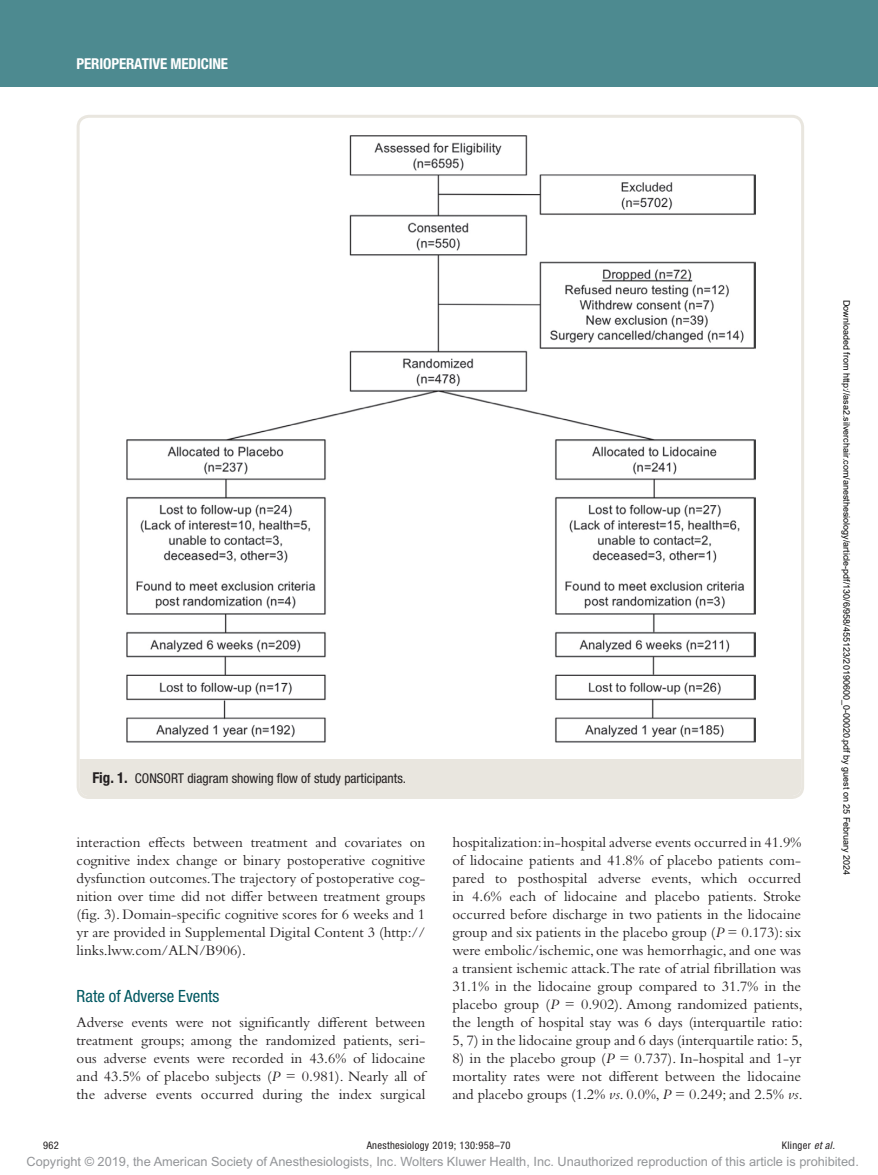
<style>
.page{position:relative;width:878px;height:1175px;background:#fff}
.page>*{position:absolute;margin:0;border:0;box-sizing:border-box;transform-origin:0 0}
.t1{font:condensed 16.8px "Helvetica Neue LT Std";color:#005861}
.t2{font:15px/18px "Bembo Std";color:#231f20;text-align:justify}
.t3{font:700 condensed 15px "Helvetica Neue LT Std";letter-spacing:-.01em;color:#fff}
.t4{font:condensed 13.5px "Helvetica Neue LT Std";color:#231f20}
.t5{font:12.75px "Arial MT Std";color:#939598}
.t6{font:condensed 10.5px "Helvetica Neue LT Std";letter-spacing:.03em;color:#231f20}
.t7{font:9px "Arial";color:#000}
.s1{font-weight:700;font-size:15px}
.s2{font-style:italic}
</style>
<div class="page">
<div style="left:0;top:0;width:878px;height:86px;background:#4d8a90"></div>
<img style="left:126px;top:135px;width:629px;height:607px">
<div style="left:80px;top:759px;width:721px;height:37px;background:#e9e6df"></div>
<div style="left:77px;top:115px;width:727px;height:684px;border:3px solid #e9e6df;border-radius:11px"></div>
<p class="t3" style="left:77px;top:54px;width:153px">PERIOPERATIVE MEDICINE</p>
<p class="t4" style="left:92px;top:770px;width:315px"><span class="s1">FIG. 1.</span> CONSORT diagram showing flow of study participants.</p>
<p class="t2" style="left:77px;top:832px;width:350px">interaction effects between treatment and covariates on cognitive index change or binary postoperative cognitive dysfunction outcomes.The trajectory of postoperative cog&shy;nition over time did not differ between treatment groups (fig. 3). Domain-specific cognitive scores for 6 weeks and 1 yr are provided in Supplemental Digital Content 3 (http:// links.lww.com/ALN/B906).</p>
<p class="t1" style="left:77px;top:986px;width:144px">Rate of Adverse Events</p>
<p class="t2" style="left:77px;top:1012px;width:350px">Adverse events were not significantly different between treatment groups; among the randomized patients, seri&shy;ous adverse events were recorded in 43.6% of lidocaine and 43.5% of placebo subjects (<span class="s2">P</span> = 0.981). Nearly all of the adverse events occurred during the index surgical</p>
<p class="t2" style="left:452px;top:832px;width:352px">hospitalization: in-hospital adverse events occurred in 41.9% of lidocaine patients and 41.8% of placebo patients com&shy;pared to posthospital adverse events, which occurred in 4.6% each of lidocaine and placebo patients. Stroke occurred before discharge in two patients in the lidocaine group and six patients in the placebo group (<span class="s2">P</span> = 0.173): six were embolic/ischemic, one was hemorrhagic, and one was a transient ischemic attack.The rate of atrial fibrillation was 31.1% in the lidocaine group compared to 31.7% in the placebo group (<span class="s2">P</span> = 0.902). Among randomized patients, the length of hospital stay was 6 days (interquartile ratio:<br>5, 7) in the lidocaine group and 6 days (interquartile ratio: 5,</p>
<p class="t2" style="left:452px;top:1048px;width:352px">8) in the placebo group (<span class="s2">P</span> = 0.737). In-hospital and 1-yr mortality rates were not different between the lidocaine and placebo groups (1.2% <span class="s2">vs</span>. 0.0%, <span class="s2">P</span> = 0.249; and 2.5% <span class="s2">vs</span>.</p>
<p class="t7" style="left:850px;top:300px;width:577px;rotate:90deg">Downloaded from http://asa2.silverchair.com/anesthesiology/article-pdf/130/6/958/455123/20190600_0-00020.pdf by guest on 25 February 2024</p>
<p class="t6" style="left:43px;top:1139px;width:17px">962</p>
<p class="t6" style="left:367px;top:1139px;width:145px">Anesthesiology 2019; 130:958–70</p>
<p class="t6" style="left:782px;top:1139px;width:54px">Klinger <span class="s2">et al.</span></p>
<p class="t5" style="left:27px;top:1154px;width:833px">Copyright © 2019, the American Society of Anesthesiologists, Inc. Wolters Kluwer Health, Inc. Unauthorized reproduction of this article is prohibited.</p>
</div>
